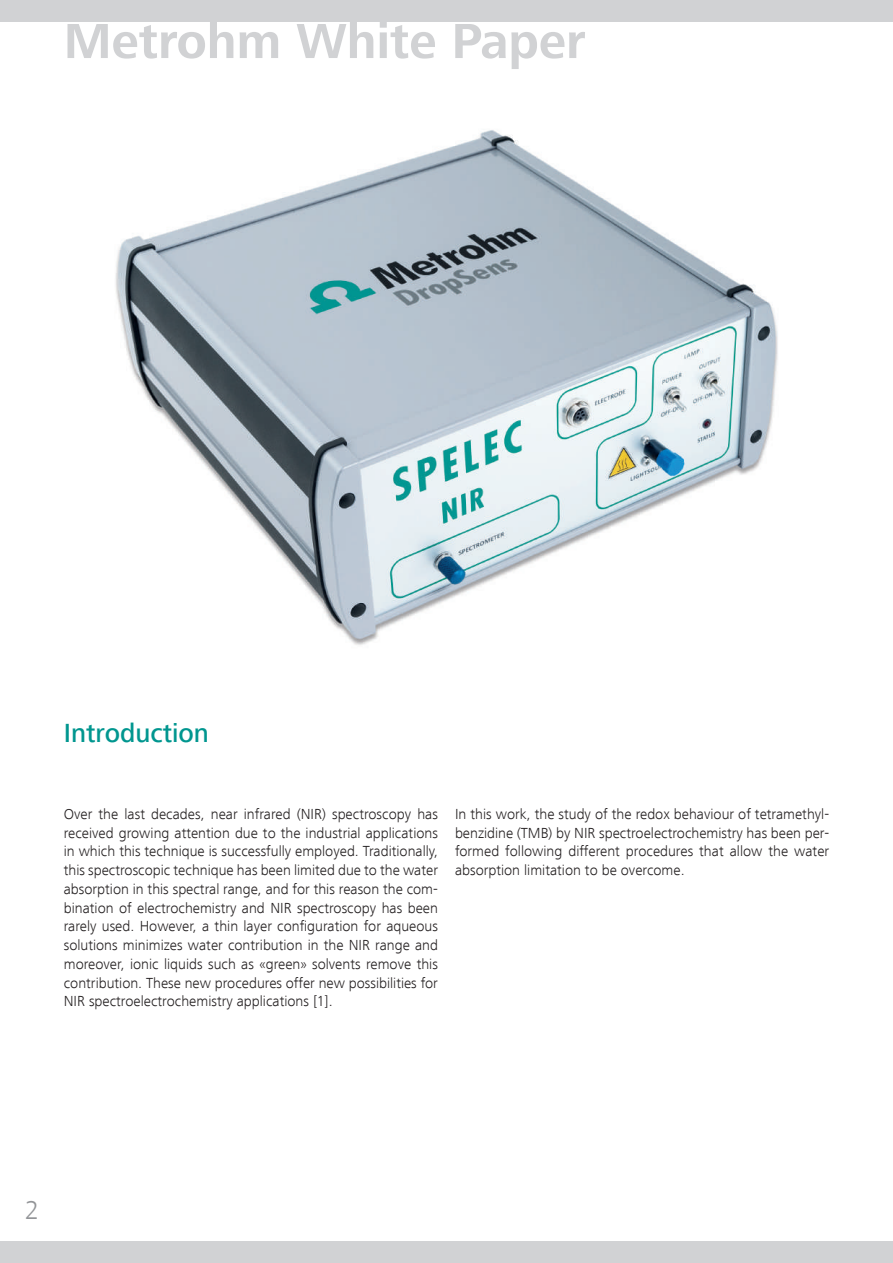
<style>
.page{position:relative;width:893px;height:1263px;background:#fff}
.page>*{position:absolute;margin:0;border:0;box-sizing:border-box;transform-origin:0 0}
.t1{font:700 51px "Frutiger Next LT";color:#d1d2d4}
.t2{font:500 27px "Frutiger Next LT";color:#00968f}
.t3{font:300 27px "Frutiger Next LT";color:#939598}
.t4{font:300 15px/18.8px "Frutiger Next LT";color:#231f20;text-align:justify}
</style>
<div class="page">
<div style="left:0;top:0;width:893px;height:21px;background:#d1d2d4"></div>
<div style="left:0;top:1242px;width:893px;height:21px;background:#d1d2d4"></div>
<img style="left:115px;top:130px;width:663px;height:515px">
<h1 class="t1" style="left:64px;top:13px;width:523px">Metrohm White Paper</h1>
<h2 class="t2" style="left:64px;top:718px;width:147px">Introduction</h2>
<p class="t4" style="left:64px;top:804px;width:376px">Over the last decades, near infrared (NIR) spectroscopy has received growing attention due to the industrial applications in which this technique is successfully employed. Traditionally, this spectroscopic technique has been limited due to the water absorption in this spectral range, and for this reason the com&shy;bination of electrochemistry and NIR spectroscopy has been rarely used. However, a thin layer configuration for aqueous solutions minimizes water contribution in the NIR range and moreover, ionic liquids such as «green» solvents remove this contribution. These new procedures offer new possibilities for NIR spectroelectrochemistry applications [1].</p>
<p class="t4" style="left:455px;top:804px;width:376px">In this work, the study of the redox behaviour of tetramethyl&shy;benzidine (TMB) by NIR spectroelectrochemistry has been per&shy;formed following different procedures that allow the water absorption limitation to be overcome.</p>
<h2 class="t3" style="left:25px;top:1195px;width:16px">2</h2>
</div>
